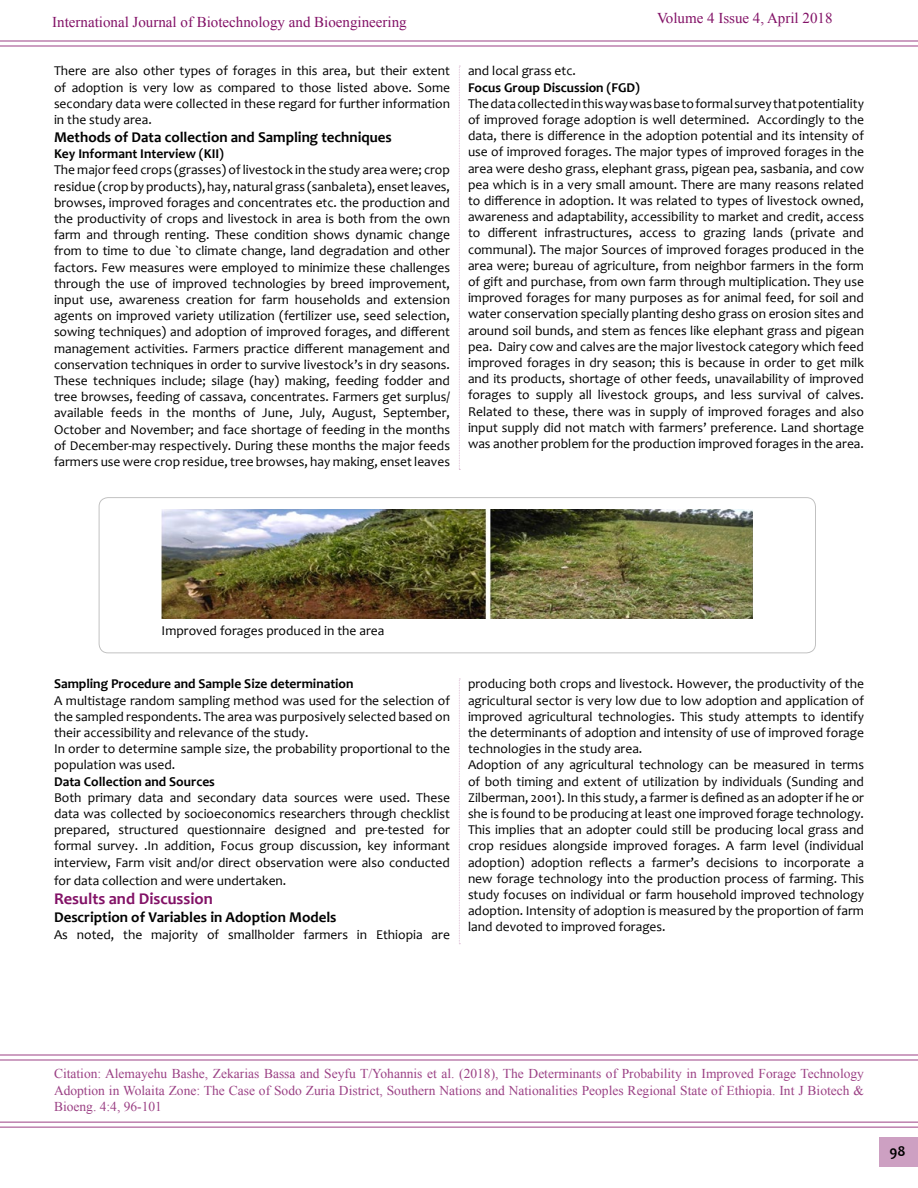
<style>
.page{position:relative;width:918px;height:1188px;background:#fff}
.page>*{position:absolute;margin:0;border:0;box-sizing:border-box;transform-origin:0 0}
.t1{font:700 16.5px "Candara";color:#821166}
.t2{font:700 15px "Candara";color:#000}
.t3{font:15px "Times New Roman";color:#821166}
.t4{font:13.5px/16.2px "Candara";color:#000;text-align:justify}
.t5{font:13.5px/16.2px "Times New Roman";color:#821166;text-align:justify}
.t6{font:700 13.5px "Candara";color:#000}
</style>
<div class="page">
<hr style="left:0;top:40px;width:918px;height:2px;background:#821166">
<hr style="left:0;top:45px;width:918px;height:2px;background:#821166">
<hr style="left:0;top:1054px;width:918px;height:2px;background:#821166">
<hr style="left:0;top:1059px;width:918px;height:2px;background:#821166">
<hr style="left:0;top:1122px;width:918px;height:1px;background:#821166">
<hr style="left:0;top:1127px;width:918px;height:1px;background:#821166">
<div style="left:879px;top:1137px;width:39px;height:30px;background:#cda0c2"></div>
<svg style="left:459px;top:66px;width:1px;height:404px"></svg>
<img style="left:162px;top:509px;width:591px;height:110px">
<div style="left:99px;top:497px;width:717px;height:156px;border:1px solid #000;border-radius:9px"></div>
<svg style="left:459px;top:679px;width:1px;height:265px"></svg>
<p class="t3" style="left:52px;top:12px;width:356px">International Journal of Biotechnology and Bioengineering</p>
<p class="t3" style="left:657px;top:7px;width:177px">Volume 4 Issue 4, April 2018</p>
<p class="t4" style="left:54px;top:63px;width:398px">There are also other types of forages in this area, but their extent of adoption is very low as compared to those listed above. Some secondary data were collected in these regard for further information in the study area.</p>
<p class="t2" style="left:54px;top:128px;width:339px">Methods of Data collection and Sampling techniques</p>
<p class="t6" style="left:54px;top:145px;width:171px">Key Informant Interview (KII)</p>
<p class="t4" style="left:54px;top:162px;width:398px">The major feed crops (grasses) of livestock in the study area were; crop residue (crop by products), hay, natural grass (sanbaleta), enset leaves, browses, improved forages and concentrates etc. the production and the productivity of crops and livestock in area is both from the own farm and through renting. These condition shows dynamic change from to time to due `to climate change, land degradation and other factors. Few measures were employed to minimize these challenges through the use of improved technologies by breed improvement, input use, awareness creation for farm households and extension agents on improved variety utilization (fertilizer use, seed selection, sowing techniques) and adoption of improved forages, and different management activities. Farmers practice different management and conservation techniques in order to survive livestock’s in dry seasons.<br>These techniques include; silage (hay) making, feeding fodder and tree browses, feeding of cassava, concentrates. Farmers get surplus/ available feeds in the months of June, July, August, September, October and November; and face shortage of feeding in the months of December-may respectively. During these months the major feeds farmers use were crop residue, tree browses, hay making, enset leaves</p>
<p class="t4" style="left:468px;top:63px;width:109px">and local grass etc.</p>
<p class="t6" style="left:468px;top:79px;width:173px">Focus Group Discussion (FGD)</p>
<p class="t4" style="left:468px;top:95px;width:398px">The data collected in this way was base to formal survey that potentiality of improved forage adoption is well determined. Accordingly to the data, there is difference in the adoption potential and its intensity of use of improved forages. The major types of improved forages in the area were desho grass, elephant grass, pigean pea, sasbania, and cow pea which is in a very small amount. There are many reasons related to difference in adoption. It was related to types of livestock owned, awareness and adaptability, accessibility to market and credit, access to different infrastructures, access to grazing lands (private and communal). The major Sources of improved forages produced in the area were; bureau of agriculture, from neighbor farmers in the form of gift and purchase, from own farm through multiplication. They use improved forages for many purposes as for animal feed, for soil and water conservation specially planting desho grass on erosion sites and around soil bunds, and stem as fences like elephant grass and pigean pea. Dairy cow and calves are the major livestock category which feed improved forages in dry season; this is because in order to get milk and its products, shortage of other feeds, unavailability of improved forages to supply all livestock groups, and less survival of calves.<br>Related to these, there was in supply of improved forages and also input supply did not match with farmers’ preference. Land shortage was another problem for the production improved forages in the area.</p>
<p class="t4" style="left:162px;top:623px;width:224px">Improved forages produced in the area</p>
<p class="t6" style="left:54px;top:676px;width:301px">Sampling Procedure and Sample Size determination</p>
<p class="t4" style="left:54px;top:692px;width:398px;text-align:left">A multistage random sampling method was used for the selection of the sampled respondents. The area was purposively selected based on their accessibility and relevance of the study.<br>In order to determine sample size, the probability proportional to the population was used.</p>
<p class="t6" style="left:54px;top:773px;width:162px">Data Collection and Sources</p>
<p class="t4" style="left:54px;top:789px;width:398px">Both primary data and secondary data sources were used. These data was collected by socioeconomics researchers through checklist prepared, structured questionnaire designed and pre-tested for formal survey. .In addition, Focus group discussion, key informant interview, Farm visit and/or direct observation were also conducted</p>
<p class="t4" style="left:54px;top:872px;width:234px">for data collection and were undertaken.</p>
<p class="t1" style="left:54px;top:889px;width:160px">Results and Discussion</p>
<p class="t2" style="left:54px;top:908px;width:284px">Description of Variables in Adoption Models</p>
<p class="t4" style="left:54px;top:926px;width:397px">As noted, the majority of smallholder farmers in Ethiopia are</p>
<p class="t4" style="left:468px;top:676px;width:398px;text-align:left">producing both crops and livestock. However, the productivity of the agricultural sector is very low due to low adoption and application of improved agricultural technologies. This study attempts to identify the determinants of adoption and intensity of use of improved forage technologies in the study area.<br>Adoption of any agricultural technology can be measured in terms of both timing and extent of utilization by individuals (Sunding and Zilberman, 2001). In this study, a farmer is defined as an adopter if he or she is found to be producing at least one improved forage technology.<br>This implies that an adopter could still be producing local grass and crop residues alongside improved forages. A farm level (individual adoption) adoption reflects a farmer’s decisions to incorporate a new forage technology into the production process of farming. This study focuses on individual or farm household improved technology adoption. Intensity of adoption is measured by the proportion of farm land devoted to improved forages.</p>
<p class="t5" style="left:54px;top:1065px;width:812px">Citation: Alemayehu Bashe, Zekarias Bassa and Seyfu T/Yohannis et al. (2018), The Determinants of Probability in Improved Forage Technology Adoption in Wolaita Zone: The Case of Sodo Zuria District, Southern Nations and Nationalities Peoples Regional State of Ethiopia. Int J Biotech &amp; Bioeng. 4:4, 96-101</p>
<p class="t2" style="left:890px;top:1142px;width:17px">98</p>
</div>
